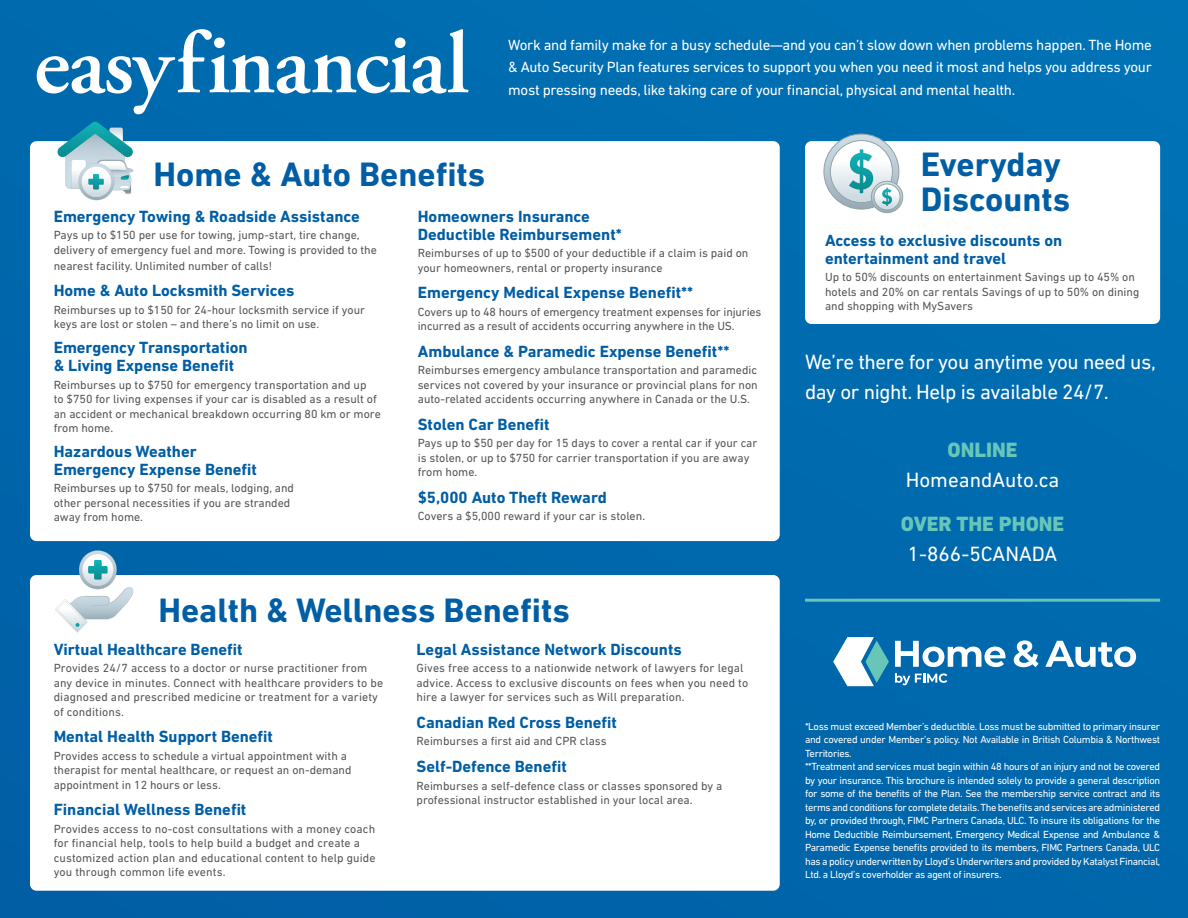
<style>
.page{position:relative;width:1188px;height:918px;background:#006aae}
.page>*{position:absolute;margin:0;border:0;box-sizing:border-box;transform-origin:0 0}
.t1{font:700 34.5px/35.2px "DIN Next LT Pro";color:#015ea5}
.t2{font:21px/30px "DIN Next LT Pro";letter-spacing:-.02em;color:#fff}
.t3{font:21px "DIN Next LT Pro";color:#fff}
.t4{font:800 21px "DIN Next LT Pro";color:#67c6b8}
.t5{font:700 16.5px/18px "DIN Next LT Pro";color:#015ea5}
.t6{font:15px/22.5px "DIN Next LT Pro";letter-spacing:-.02em;color:#fff;text-align:justify}
.t7{font:12px/14.4px "DIN Next LT Pro";color:#555659}
.t8{font:10.5px/13.5px "DIN Next LT Pro";letter-spacing:-.03em;color:#fff}
</style>
<div class="page">
<div style="left:30px;top:141px;width:750px;height:400px;background:#fff;border-radius:6px"></div>
<div style="left:30px;top:575px;width:750px;height:316px;background:#fff;border-radius:6px"></div>
<div style="left:805px;top:141px;width:355px;height:183px;background:#fff;border-radius:6px"></div>
<svg style="left:57px;top:122px;width:77px;height:78px"></svg>
<svg style="left:55px;top:550px;width:78px;height:83px"></svg>
<svg style="left:37px;top:29px;width:432px;height:85px"></svg>
<svg style="left:833px;top:637px;width:56px;height:49px"></svg>
<svg style="left:895px;top:673px;width:52px;height:12px"></svg>
<svg style="left:895px;top:641px;width:111px;height:26px"></svg>
<svg style="left:1014px;top:640px;width:25px;height:27px"></svg>
<svg style="left:1045px;top:641px;width:91px;height:26px"></svg>
<svg style="left:824px;top:134px;width:79px;height:79px"></svg>
<hr style="left:805px;top:599px;width:355px;height:3px;background:#67c6b8">
<p class="t6" style="left:508px;top:33px;width:645px">Work and family make for a busy schedule—and you can’t slow down when problems happen. The Home &amp; Auto Security Plan features services to support you when you need it most and helps you address your most pressing needs, like taking care of your financial, physical and mental health.</p>
<h1 class="t1" style="left:154px;top:157px;width:333px">Home &amp; Auto Benefits</h1>
<h3 class="t5" style="left:54px;top:207px;width:308px">Emergency Towing &amp; Roadside Assistance</h3>
<p class="t7" style="left:54px;top:228px;width:325px">Pays up to $150 per use for towing, jump-start, tire change, delivery of emergency fuel and more. Towing is provided to the</p>
<p class="t7" style="left:54px;top:258px;width:220px">nearest facility. Unlimited number of calls!</p>
<h3 class="t5" style="left:54px;top:282px;width:242px">Home &amp; Auto Locksmith Services</h3>
<p class="t7" style="left:54px;top:303px;width:313px">Reimburses up to $150 for 24-hour locksmith service if your keys are lost or stolen – and there’s no limit on use.</p>
<h3 class="t5" style="left:54px;top:339px;width:195px">Emergency Transportation &amp; Living Expense Benefit</h3>
<p class="t7" style="left:54px;top:377px;width:329px">Reimburses up to $750 for emergency transportation and up<br>to $750 for living expenses if your car is disabled as a result of an accident or mechanical breakdown occurring 80 km or more from home.</p>
<h3 class="t5" style="left:54px;top:442px;width:205px">Hazardous Weather<br>Emergency Expense Benefit</h3>
<p class="t7" style="left:54px;top:481px;width:242px">Reimburses up to $750 for meals, lodging, and other personal necessities if you are stranded away from home.</p>
<h3 class="t5" style="left:418px;top:207px;width:206px">Homeowners Insurance<br>Deductible Reimbursement*</h3>
<p class="t7" style="left:418px;top:246px;width:332px">Reimburses of up to $500 of your deductible if a claim is paid on your homeowners, rental or property insurance</p>
<h3 class="t5" style="left:418px;top:284px;width:277px">Emergency Medical Expense Benefit**</h3>
<p class="t7" style="left:418px;top:304px;width:345px">Covers up to 48 hours of emergency treatment expenses for injuries incurred as a result of accidents occurring anywhere in the US.</p>
<h3 class="t5" style="left:418px;top:342px;width:313px">Ambulance &amp; Paramedic Expense Benefit**</h3>
<p class="t7" style="left:418px;top:363px;width:341px;text-align:justify">Reimburses emergency ambulance transportation and paramedic services not covered by your insurance or provincial plans for non auto-related accidents occurring anywhere in Canada or the U.S.</p>
<h3 class="t5" style="left:418px;top:415px;width:133px">Stolen Car Benefit</h3>
<p class="t7" style="left:418px;top:436px;width:341px">Pays up to $50 per day for 15 days to cover a rental car if your car is stolen, or up to $750 for carrier transportation if you are away from home.</p>
<h3 class="t5" style="left:418px;top:488px;width:191px">$5,000 Auto Theft Reward</h3>
<p class="t7" style="left:418px;top:509px;width:229px">Covers a $5,000 reward if your car is stolen.</p>
<h1 class="t1" style="left:158px;top:593px;width:413px">Health &amp; Wellness Benefits</h1>
<h3 class="t5" style="left:54px;top:640px;width:190px">Virtual Healthcare Benefit</h3>
<p class="t7" style="left:54px;top:661px;width:331px">Provides 24/7 access to a doctor or nurse practitioner from any device in minutes. Connect with healthcare providers to be diagnosed and prescribed medicine or treatment for a variety of conditions.</p>
<h3 class="t5" style="left:54px;top:728px;width:221px">Mental Health Support Benefit</h3>
<p class="t7" style="left:54px;top:748px;width:299px">Provides access to schedule a virtual appointment with a therapist for mental healthcare, or request an on-demand appointment in 12 hours or less.</p>
<h3 class="t5" style="left:54px;top:801px;width:194px">Financial Wellness Benefit</h3>
<p class="t7" style="left:54px;top:821px;width:323px">Provides access to no-cost consultations with a money coach for financial help, tools to help build a budget and create a customized action plan and educational content to help guide you through common life events.</p>
<h3 class="t5" style="left:417px;top:640px;width:267px">Legal Assistance Network Discounts</h3>
<p class="t7" style="left:417px;top:661px;width:333px">Gives free access to a nationwide network of lawyers for legal advice. Access to exclusive discounts on fees when you need to hire a lawyer for services such as Will preparation.</p>
<h3 class="t5" style="left:417px;top:713px;width:202px">Canadian Red Cross Benefit</h3>
<p class="t7" style="left:417px;top:734px;width:192px">Reimburses a first aid and CPR class</p>
<h3 class="t5" style="left:417px;top:757px;width:152px">Self-Defence Benefit</h3>
<p class="t7" style="left:417px;top:778px;width:307px">Reimburses a self-defence class or classes sponsored by a professional instructor established in your local area.</p>
<h1 class="t1" style="left:921px;top:146px;width:151px">Everyday<br>Discounts</h1>
<h3 class="t5" style="left:825px;top:231px;width:239px">Access to exclusive discounts on entertainment and travel</h3>
<p class="t7" style="left:825px;top:270px;width:316px">Up to 50% discounts on entertainment Savings up to 45% on hotels and 20% on car rentals Savings of up to 50% on dining and shopping with MySavers</p>
<h2 class="t2" style="left:805px;top:347px;width:352px">We’re there for you anytime you need us, day or night. Help is available 24/7.</h2>
<h2 class="t4" style="left:948px;top:438px;width:71px">ONLINE</h2>
<h2 class="t3" style="left:906px;top:468px;width:155px">HomeandAuto.ca</h2>
<h2 class="t4" style="left:901px;top:511px;width:165px">OVER THE PHONE</h2>
<h2 class="t3" style="left:908px;top:542px;width:151px">1-866-5CANADA</h2>
<p class="t8" style="left:805px;top:719px;width:357px">*Loss must exceed Member’s deductible. Loss must be submitted to primary insurer and covered under Member’s policy. Not Available in British Columbia &amp; Northwest Territories.<br>**Treatment and services must begin within 48 hours of an injury and not be covered by your insurance. This brochure is intended solely to provide a general description for some of the benefits of the Plan. See the membership service contract and its terms and conditions for complete details. The benefits and services are administered by, or provided through, FIMC Partners Canada, ULC. To insure its obligations for the Home Deductible Reimbursement, Emergency Medical Expense and Ambulance &amp; Paramedic Expense benefits provided to its members, FIMC Partners Canada, ULC has a policy underwritten by Lloyd’s Underwriters and provided by Katalyst Financial, Ltd. a Lloyd’s coverholder as agent of insurers.</p>
</div>
